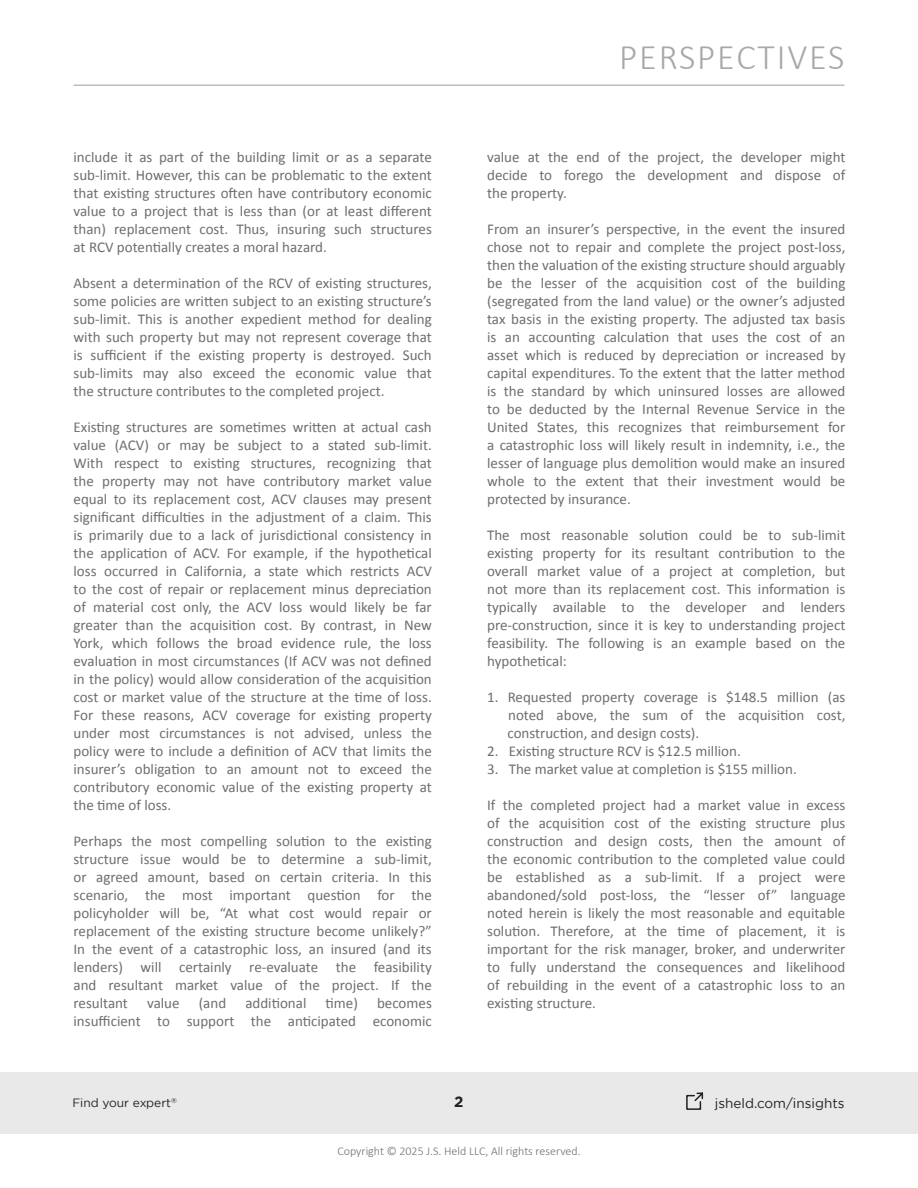
<style>
.page{position:relative;width:918px;height:1188px;background:#fff}
.page>*{position:absolute;margin:0;border:0;box-sizing:border-box;transform-origin:0 0}
.t1{font:300 36px "Calibri";letter-spacing:.05em;color:#a6a8aa}
.Text_Styles{font:15px/18px "Calibri";color:#6d6e70;text-align:justify}
.t2{font:700 15px "Gotham";color:#231f20}
.t3{font:13.5px "Gotham";color:#231f20}
.t4{font:300 12px "Calibri";color:#6d6e70}
.t5{font:12px "Gotham";color:#241f21}
.t6{font:7.05px "Gotham";color:#241f21}
</style>
<div class="page">
<div style="left:0;top:1072px;width:918px;height:62px;background:#e9e9e9"></div>
<hr style="left:74px;top:85px;width:770px;height:1px;background:#a6a8ab">
<svg style="left:686px;top:1092px;width:18px;height:18px"></svg>
<p class="Text_Styles" style="left:74px;top:147px;width:360px">include it as part of the building limit or as a separate sub-limit. However, this can be problematic to the extent that existing structures often have contributory economic value to a project that is less than (or at least different than) replacement cost. Thus, insuring such structures at RCV potentially creates a moral hazard.</p>
<p class="Text_Styles" style="left:74px;top:273px;width:360px">Absent a determination of the RCV of existing structures, some policies are written subject to an existing structure’s sub-limit. This is another expedient method for dealing with such property but may not represent coverage that is sufficient if the existing property is destroyed. Such sub-limits may also exceed the economic value that the structure contributes to the completed project.</p>
<p class="Text_Styles" style="left:74px;top:417px;width:360px">Existing structures are sometimes written at actual cash value (ACV) or may be subject to a stated sub-limit.<br>With respect to existing structures, recognizing that the property may not have contributory market value equal to its replacement cost, ACV clauses may present significant difficulties in the adjustment of a claim. This is primarily due to a lack of jurisdictional consistency in the application of ACV. For example, if the hypothetical loss occurred in California, a state which restricts ACV to the cost of repair or replacement minus depreciation of material cost only, the ACV loss would likely be far greater than the acquisition cost. By contrast, in New York, which follows the broad evidence rule, the loss evaluation in most circumstances (If ACV was not defined in the policy) would allow consideration of the acquisition cost or market value of the structure at the time of loss.<br>For these reasons, ACV coverage for existing property under most circumstances is not advised, unless the policy were to include a definition of ACV that limits the insurer’s obligation to an amount not to exceed the contributory economic value of the existing property at the time of loss.</p>
<p class="Text_Styles" style="left:74px;top:831px;width:360px">Perhaps the most compelling solution to the existing structure issue would be to determine a sub-limit, or agreed amount, based on certain criteria. In this scenario, the most important question for the policyholder will be, “At what cost would repair or replacement of the existing structure become unlikely?” In the event of a catastrophic loss, an insured (and its lenders) will certainly re-evaluate the feasibility and resultant market value of the project. If the resultant</p>
<p class="Text_Styles" style="left:147px;top:993px;width:34px">value</p>
<p class="Text_Styles" style="left:199px;top:993px;width:29px">(and</p>
<p class="Text_Styles" style="left:245px;top:993px;width:63px">additional</p>
<p class="Text_Styles" style="left:326px;top:993px;width:34px">time)</p>
<p class="Text_Styles" style="left:74px;top:993px;width:360px;text-align:right">becomes<br>insufficient to support the anticipated economic</p>
<h1 class="t1" style="left:619px;top:35px;width:227px">PERSPECTIVES</h1>
<p class="Text_Styles" style="left:487px;top:147px;width:360px">value at the end of the project, the developer might decide to forego the development and dispose of the property.</p>
<p class="Text_Styles" style="left:487px;top:219px;width:360px">From an insurer’s perspective, in the event the insured chose not to repair and complete the project post-loss, then the valuation of the existing structure should arguably be the lesser of the acquisition cost of the building (segregated from the land value) or the owner’s adjusted tax basis in the existing property. The adjusted tax basis is an accounting calculation that uses the cost of an asset which is reduced by depreciation or increased by capital expenditures. To the extent that the latter method is the standard by which uninsured losses are allowed to be deducted by the Internal Revenue Service in the United States, this recognizes that reimbursement for a catastrophic loss will likely result in indemnity, i.e., the lesser of language plus demolition would make an insured whole to the extent that their investment would be protected by insurance.</p>
<p class="Text_Styles" style="left:487px;top:525px;width:360px">The most reasonable solution could be to sub-limit existing property for its resultant contribution to the overall market value of a project at completion, but not more than its replacement cost. This information is typically available to the developer and lenders pre-construction, since it is key to understanding project feasibility. The following is an example based on the hypothetical:</p>
<p class="Text_Styles" style="left:507px;top:687px;width:339px;text-indent:-20px">1. Requested property coverage is $148.5 million (as noted above, the sum of the acquisition cost, construction, and design costs).</p>
<p class="Text_Styles" style="left:487px;top:741px;width:255px">2. Existing structure RCV is $12.5 million.</p>
<p class="Text_Styles" style="left:487px;top:759px;width:311px">3. The market value at completion is $155 million.</p>
<p class="Text_Styles" style="left:487px;top:795px;width:360px">If the completed project had a market value in excess of the acquisition cost of the existing structure plus construction and design costs, then the amount of the economic contribution to the completed value could be established as a sub-limit. If a project were abandoned/sold post-loss, the “lesser of” language noted herein is likely the most reasonable and equitable solution. Therefore, at the time of placement, it is important for the risk manager, broker, and underwriter to fully understand the consequences and likelihood of rebuilding in the event of a catastrophic loss to an existing structure.</p>
<p class="t5" style="left:72px;top:1096px;width:100px">Find your expert</p>
<p class="t2" style="left:454px;top:1093px;width:11px">2</p>
<p class="t3" style="left:715px;top:1095px;width:131px">jsheld.com/insights</p>
<p class="t6" style="left:171px;top:1096px;width:7px">®</p>
<p class="t4" style="left:337px;top:1144px;width:245px">Copyright © 2025 J.S. Held LLC, All rights reserved.</p>
</div>
